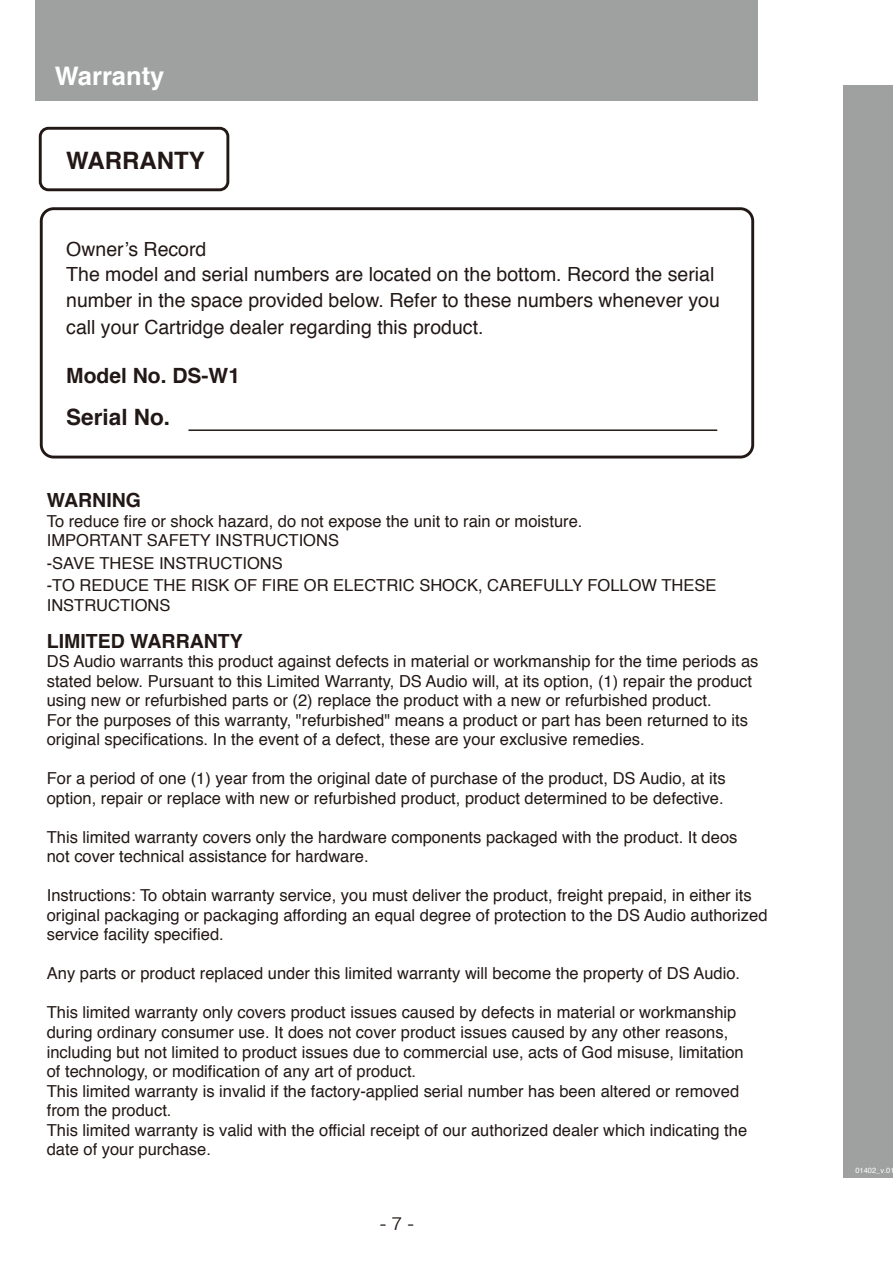
<style>
.page{position:relative;width:893px;height:1263px;background:#fff}
.page>*{position:absolute;margin:0;border:0;box-sizing:border-box;transform-origin:0 0}
.t1{font:700 25.5px "Helvetica";color:#fff}
.t2{font:700 24px "Helvetica";color:#221815}
.t3{font:700 22.5px "Helvetica";color:#221815}
.t4{font:700 21px "Helvetica";color:#221815}
.t5{font:19.5px/26px "Helvetica";color:#221815}
.t6{font:700 19.5px "Helvetica";color:#221815}
.t7{font:16.5px/19.5px "Helvetica";color:#221815}
.t8{font:16.5px "Hira Kaku Pro W3";color:#221815}
.t9{font:7.5px "Helvetica";color:#fff}
</style>
<div class="page">
<div style="left:843px;top:85px;width:50px;height:1093px;background:#9fa0a0"></div>
<div style="left:40px;top:207px;width:714px;height:251px;border:3px solid #221815;border-radius:12px"></div>
<div style="left:39px;top:127px;width:190px;height:64px;border:3px solid #221815;border-radius:8px"></div>
<div style="left:36px;top:0;width:722px;height:100px;background:#9fa0a0"></div>
<hr style="left:188px;top:429px;width:529px;height:2px;background:#221815">
<h1 class="t1" style="left:55px;top:55px;width:111px">Warranty</h1>
<h2 class="t2" style="left:66px;top:141px;width:140px">WARRANTY</h2>
<p class="t5" style="left:66px;top:236px;width:655px">Owner’s Record<br>The model and serial numbers are located on the bottom. Record the serial number in the space provided below. Refer to these numbers whenever you call your Cartridge dealer regarding this product.</p>
<p class="t4" style="left:66px;top:359px;width:175px">Model No. DS-W1</p>
<h3 class="t3" style="left:66px;top:399px;width:105px">Serial No.</h3>
<p class="t6" style="left:47px;top:484px;width:96px">WARNING</p>
<p class="t7" style="left:47px;top:511px;width:537px">To reduce fire or shock hazard, do not expose the unit to rain or moisture.<br>IMPORTANT SAFETY INSTRUCTIONS</p>
<p class="t7" style="left:47px;top:552px;width:671px;line-height:22.5px">-SAVE THESE INSTRUCTIONS<br>-TO REDUCE THE RISK OF FIRE OR ELECTRIC SHOCK, CAREFULLY FOLLOW THESE</p>
<p class="t7" style="left:47px;top:596px;width:125px">INSTRUCTIONS</p>
<p class="t6" style="left:47px;top:625px;width:198px">LIMITED WARRANTY</p>
<p class="t7" style="left:47px;top:652px;width:713px">DS Audio warrants this product against defects in material or workmanship for the time periods as stated below. Pursuant to this Limited Warranty, DS Audio will, at its option, (1) repair the product using new or refurbished parts or (2) replace the product with a new or refurbished product.<br>For the purposes of this warranty, "refurbished" means a product or part has been returned to its original specifications. In the event of a defect, these are your exclusive remedies.</p>
<p class="t7" style="left:47px;top:769px;width:680px">For a period of one (1) year from the original date of purchase of the product, DS Audio, at its option, repair or replace with new or refurbished product, product determined to be defective.</p>
<p class="t7" style="left:47px;top:828px;width:692px">This limited warranty covers only the hardware components packaged with the product. It deos not cover technical assistance for hardware.</p>
<p class="t7" style="left:47px;top:886px;width:722px">Instructions: To obtain warranty service, you must deliver the product, freight prepaid, in either its original packaging or packaging affording an equal degree of protection to the DS Audio authorized service facility specified.</p>
<p class="t7" style="left:47px;top:964px;width:695px">Any parts or product replaced under this limited warranty will become the property of DS Audio.</p>
<p class="t7" style="left:47px;top:1003px;width:702px">This limited warranty only covers product issues caused by defects in material or workmanship during ordinary consumer use. It does not cover product issues caused by any other reasons, including but not limited to product issues due to commercial use, acts of God misuse, limitation of technology, or modification of any art of product.<br>This limited warranty is invalid if the factory-applied serial number has been altered or removed from the product.<br>This limited warranty is valid with the official receipt of our authorized dealer which indicating the date of your purchase.</p>
<p class="t8" style="left:380px;top:1209px;width:35px">- 7 -</p>
<p class="t9" style="left:855px;top:1165px;width:41px">01402_v.01</p>
</div>
